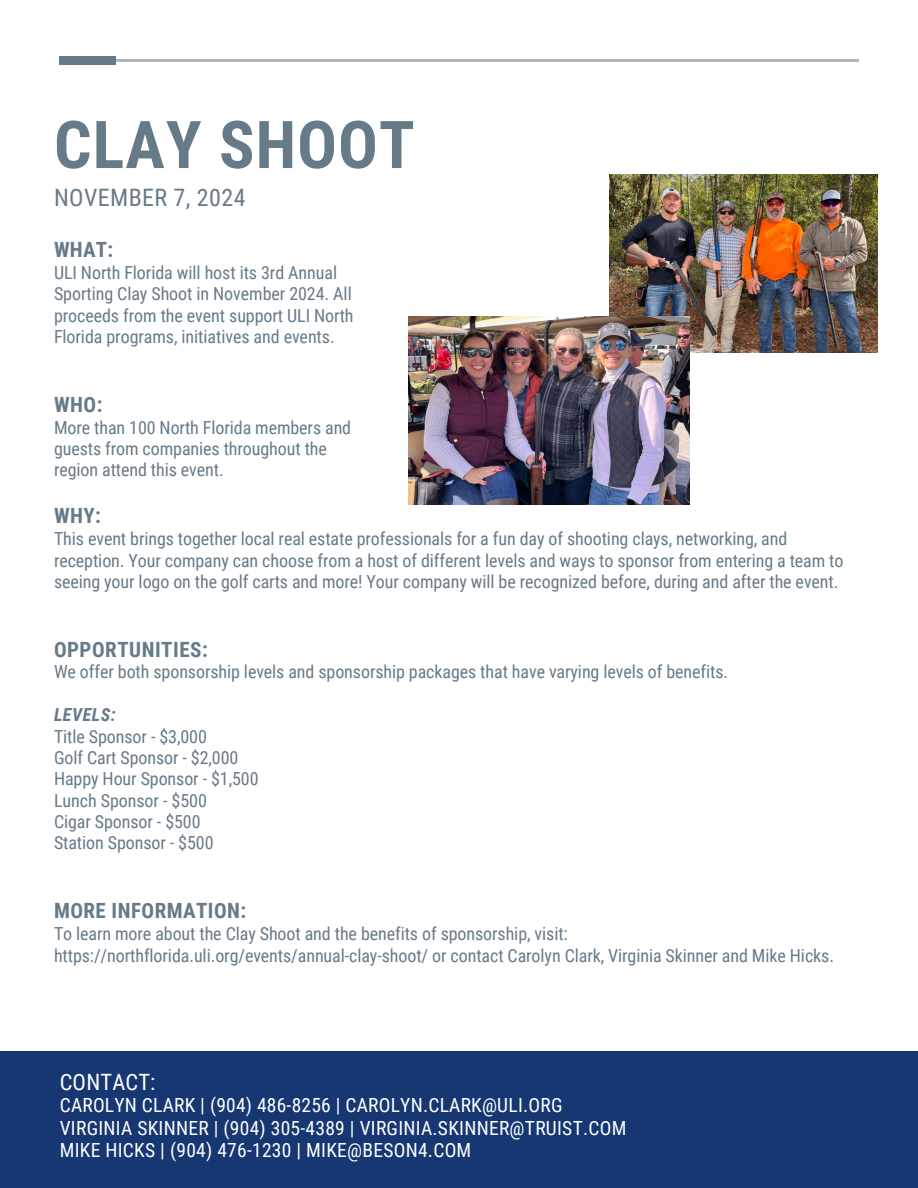
<style>
.page{position:relative;width:918px;height:1188px;background:#fff}
.page>*{position:absolute;margin:0;border:0;box-sizing:border-box;transform-origin:0 0}
.t1{font:700 66px "Roboto Condensed";letter-spacing:.015em;color:#667a88}
.t2{font:24px "Roboto Condensed";letter-spacing:.02em;color:#667a88}
.t3{font:22.5px "Roboto Condensed";letter-spacing:.01em;color:#fff}
.t4{font:700 21px "Roboto Condensed";letter-spacing:.025em;color:#667a88}
.t5{font:19.5px "Roboto Condensed";letter-spacing:.015em;color:#fff}
.t6{font:18px/21.3px "Roboto Condensed";letter-spacing:-.005em;color:#667a88}
.t7{font:italic 700 18px "Roboto Condensed";letter-spacing:.025em;color:#667a88}
</style>
<div class="page">
<div style="left:0;top:1052px;width:918px;height:136px;background:#163772"></div>
<hr style="left:83px;top:60px;width:775px;height:1px;background:#b0b7bb">
<div style="left:60px;top:56px;width:56px;height:9px;background:#667a88"></div>
<img style="left:610px;top:174px;width:268px;height:179px">
<img style="left:408px;top:316px;width:281px;height:188px">
<p class="t1" style="left:54px;top:107px;width:362px">CLAY SHOOT</p>
<p class="t2" style="left:54px;top:184px;width:193px">NOVEMBER 7, 2024</p>
<p class="t4" style="left:54px;top:237px;width:61px">WHAT:</p>
<p class="t6" style="left:54px;top:262px;width:301px">ULI North Florida will host its 3rd Annual Sporting Clay Shoot in November 2024. All proceeds from the event support ULI North Florida programs, initiatives and events.</p>
<p class="t4" style="left:54px;top:392px;width:50px">WHO:</p>
<p class="t6" style="left:54px;top:417px;width:299px">More than 100 North Florida members and guests from companies throughout the region attend this event.</p>
<p class="t4" style="left:54px;top:504px;width:49px">WHY:</p>
<p class="t6" style="left:54px;top:528px;width:791px">This event brings together local real estate professionals for a fun day of shooting clays, networking, and reception. Your company can choose from a host of different levels and ways to sponsor from entering a team to seeing your logo on the golf carts and more! Your company will be recognized before, during and after the event.</p>
<p class="t4" style="left:54px;top:637px;width:155px">OPPORTUNITIES:</p>
<p class="t6" style="left:54px;top:662px;width:676px">We offer both sponsorship levels and sponsorship packages that have varying levels of benefits.</p>
<p class="t7" style="left:54px;top:705px;width:63px">LEVELS:</p>
<p class="t6" style="left:54px;top:726px;width:154px">Title Sponsor - $3,000</p>
<p class="t6" style="left:54px;top:747px;width:186px">Golf Cart Sponsor - $2,000</p>
<p class="t6" style="left:54px;top:769px;width:206px">Happy Hour Sponsor - $1,500</p>
<p class="t6" style="left:54px;top:790px;width:154px">Lunch Sponsor - $500</p>
<p class="t6" style="left:54px;top:811px;width:148px">Cigar Sponsor - $500</p>
<p class="t6" style="left:54px;top:833px;width:161px">Station Sponsor - $500</p>
<p class="t4" style="left:54px;top:899px;width:194px">MORE INFORMATION:</p>
<p class="t6" style="left:54px;top:923px;width:515px">To learn more about the Clay Shoot and the benefits of sponsorship, visit:</p>
<p class="t6" style="left:54px;top:945px;width:782px">https://northflorida.uli.org/events/annual-clay-shoot/ or contact Carolyn Clark, Virginia Skinner and Mike Hicks.</p>
<p class="t3" style="left:60px;top:1070px;width:97px">CONTACT:</p>
<p class="t5" style="left:60px;top:1094px;width:504px">CAROLYN CLARK | (904) 486-8256 | CAROLYN.CLARK@ULI.ORG</p>
<p class="t5" style="left:60px;top:1117px;width:568px">VIRGINIA SKINNER | (904) 305-4389 | VIRGINIA.SKINNER@TRUIST.COM</p>
<p class="t5" style="left:60px;top:1139px;width:413px">MIKE HICKS | (904) 476-1230 | MIKE@BESON4.COM</p>
</div>
